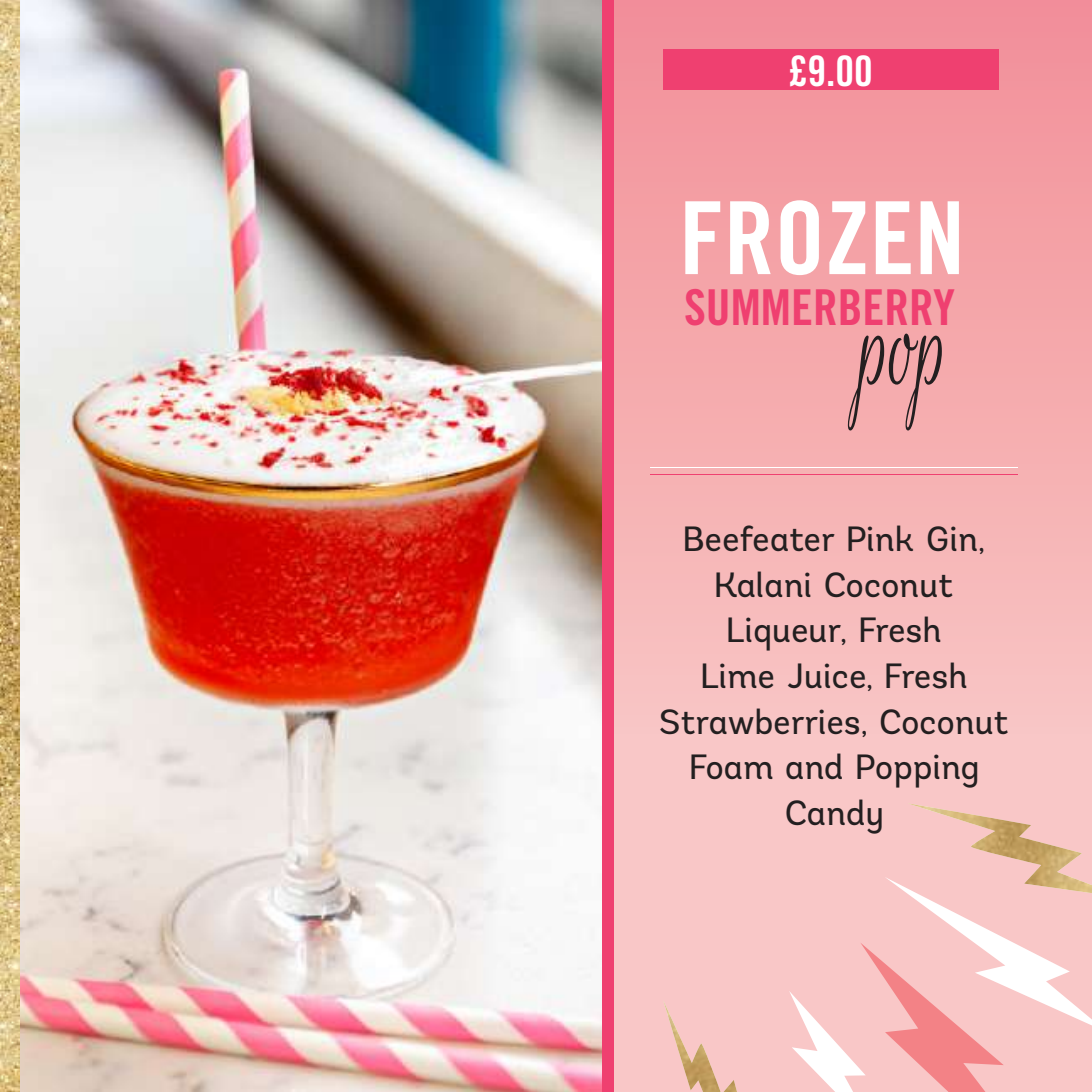
<style>
.page{position:relative;width:1092px;height:1092px;background:#fff}
.page>*{position:absolute;margin:0;border:0;box-sizing:border-box;transform-origin:0 0}
.t1{font:143.85px "Rouge Script";color:#231f20;scale:.63 1}
.t2{font:100.8px "Trade Gothic Bold Cond Twenty";color:#fff}
.t3{font:49.35px "Trade Gothic Bold Cond Twenty";color:#ef4070}
.t4{font:42px "Trade Gothic Bold Cond Twenty";color:#fff}
.t5{font:35px/45.5px "Andes";letter-spacing:-.01em;color:#231f20;text-align:center}
</style>
<div class="page">
<div style="left:613px;top:751px;width:478px;height:340px;background:#f9c7c7"></div>
<div style="left:0;top:0;width:1091px;height:751px;background:linear-gradient(to bottom,#f28e98,#f8c6c4)"></div>
<hr style="left:650px;top:466px;width:367px;height:1px;background:#fff">
<hr style="left:650px;top:473px;width:367px;height:1px;background:#ef4070">
<svg style="left:737px;top:999px;width:16px;height:92px"></svg>
<img style="left:663px;top:999px;width:74px;height:92px">
<svg style="left:789px;top:803px;width:302px;height:288px;background:#f9c6c7"></svg>
<img style="left:907px;top:803px;width:184px;height:90px">
<img style="left:20px;top:0;width:581px;height:1091px">
<div style="left:601px;top:0;width:12px;height:1091px;background:#ef4070"></div>
<img style="left:0;top:0;width:20px;height:1091px">
<div style="left:663px;top:49px;width:335px;height:41px;background:#ef4070"></div>
<p class="t4" style="left:788px;top:45px;width:85px">£9.00</p>
<h2 class="t2" style="left:679px;top:177px;width:287px">FROZEN</h2>
<h3 class="t3" style="left:684px;top:278px;width:272px">SUMMERBERRY</h3>
<h1 class="t1" style="left:862px;top:264px;width:139px">pop</h1>
<p class="t5" style="left:658px;top:516px;width:353px">Beefeater Pink Gin,<br>Kalani Coconut<br>Liqueur, Fresh<br>Lime Juice, Fresh<br>Strawberries, Coconut<br>Foam and Popping<br>Candy</p>
</div>
